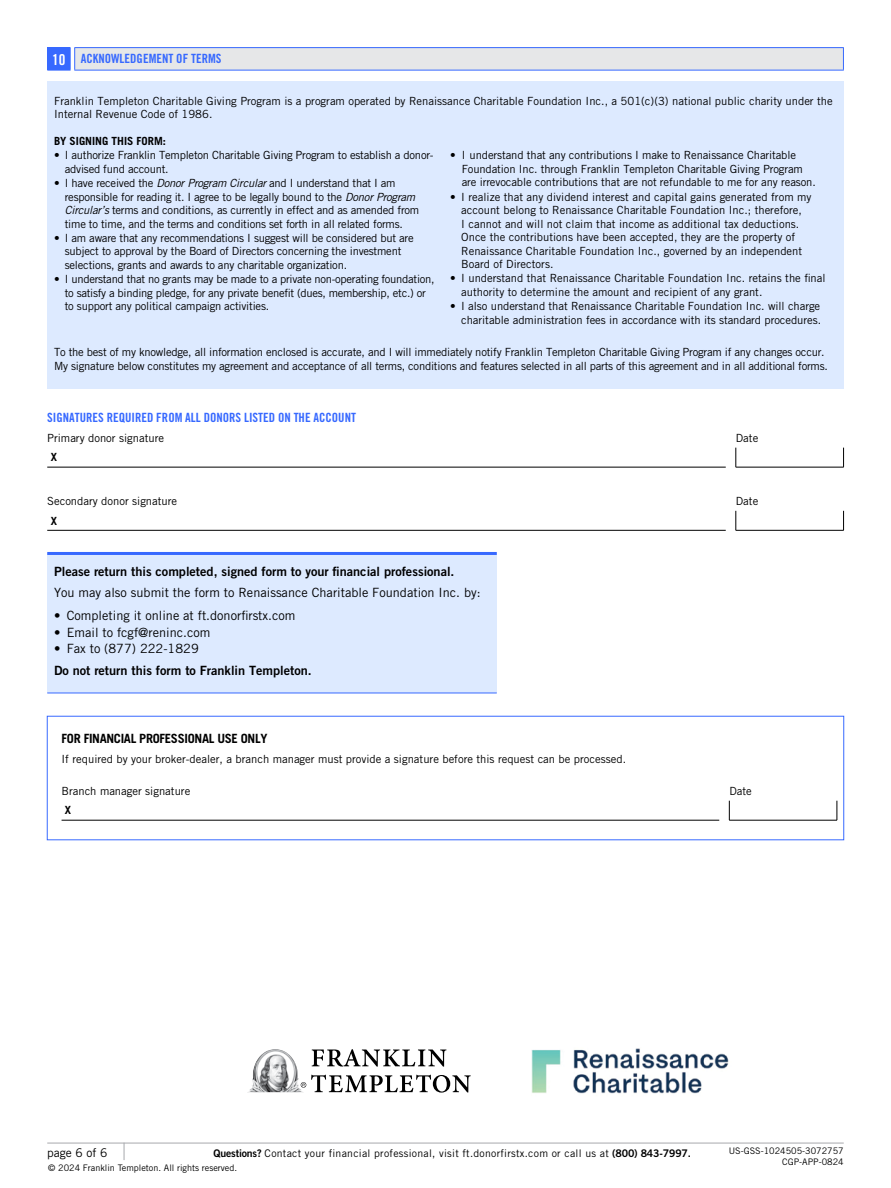
<style>
.page{position:relative;width:891px;height:1188px;background:#fff}
.page>*{position:absolute;margin:0;border:0;box-sizing:border-box;transform-origin:0 0}
.t1{font:12.75px "Trade Gothic LT Pro";color:#000}
.t2{font:12.75px "Trade Gothic LT Pro Bd 2";color:#000}
.t3{font:12.75px "Trade Gothic LT Pro Bd Cn 20";color:#3769ff}
.t4{font:700 12.75px "Trade Gothic LT Pro";letter-spacing:-.025em;color:#000}
.t5{font:12px "Trade Gothic LT Pro";color:#000}
.t6{font:11.25px/13.5px "Trade Gothic LT Pro";letter-spacing:-.01em;color:#000}
.t7{font:700 11.25px "Trade Gothic LT Pro";color:#000}
.t8{font:11.25px "Trade Gothic LT Pro Bd 2";color:#000}
.t9{font:10.5px "Trade Gothic LT Pro";letter-spacing:.025em;color:#000}
.t10{font:9px/10.5px "Trade Gothic LT Pro";color:#000;text-align:right}
.s1{font-size:15px;color:#fff}
.s2{font-style:italic}
.s3{font-family:"Trade Gothic LT Pro Bd 2"}
</style>
<div class="page">
<div style="left:47px;top:81px;width:797px;height:308px;background:#ddeaff"></div>
<hr style="left:47px;top:1143px;width:797px;height:1px;background:#a7a9ac">
<svg style="left:124px;top:1143px;width:1px;height:17px"></svg>
<hr style="left:47px;top:467px;width:679px;height:1px;background:#000">
<svg style="left:736px;top:448px;width:1px;height:19px"></svg>
<svg style="left:843px;top:448px;width:1px;height:19px"></svg>
<hr style="left:736px;top:467px;width:108px;height:1px;background:#000">
<hr style="left:47px;top:530px;width:679px;height:1px;background:#000">
<svg style="left:736px;top:511px;width:1px;height:19px"></svg>
<svg style="left:843px;top:511px;width:1px;height:19px"></svg>
<hr style="left:736px;top:530px;width:108px;height:1px;background:#000">
<div style="left:47px;top:716px;width:797px;height:124px;border:1px solid #3769ff"></div>
<hr style="left:62px;top:820px;width:657px;height:1px;background:#000">
<svg style="left:729px;top:801px;width:1px;height:19px"></svg>
<svg style="left:837px;top:801px;width:1px;height:19px"></svg>
<hr style="left:729px;top:820px;width:108px;height:1px;background:#000">
<div style="left:75px;top:48px;width:768px;height:22px;background:#e6e7e8"></div>
<svg style="left:47px;top:47px;width:28px;height:24px"></svg>
<hr style="left:74px;top:47px;width:770px;height:1px;background:#3769ff">
<svg style="left:843px;top:48px;width:1px;height:22px"></svg>
<hr style="left:74px;top:70px;width:770px;height:1px;background:#3769ff">
<div style="left:47px;top:554px;width:450px;height:139px;background:#ddeaff"></div>
<hr style="left:47px;top:552px;width:450px;height:3px;background:#3769ff">
<svg style="left:312px;top:1049px;width:134px;height:18px"></svg>
<svg style="left:301px;top:1075px;width:170px;height:18px"></svg>
<img style="left:249px;top:1049px;width:55px;height:43px">
<img style="left:531px;top:1048px;width:198px;height:46px">
<hr style="left:47px;top:693px;width:450px;height:1px;background:#3769ff">
<p class="t3" style="left:52px;top:51px;width:171px"><span class="s1">10</span> ACKNOWLEDGEMENT OF TERMS</p>
<p class="t6" style="left:54px;top:94px;width:780px">Franklin Templeton Charitable Giving Program is a program operated by Renaissance Charitable Foundation Inc., a 501(c)(3) national public charity under the<br>Internal Revenue Code of 1986.</p>
<p class="t7" style="left:54px;top:134px;width:113px">BY SIGNING THIS FORM:</p>
<p class="t6" style="left:65px;top:149px;width:370px;text-indent:-11px">• I authorize Franklin Templeton Charitable Giving Program to establish a donor&shy;advised fund account.</p>
<p class="t6" style="left:65px;top:176px;width:356px;text-indent:-11px">• I have received the <span class="s2">Donor Program Circular</span> and I understand that I am responsible for reading it. I agree to be legally bound to the <span class="s2">Donor Program Circular’s</span> terms and conditions, as currently in effect and as amended from time to time, and the terms and conditions set forth in all related forms.</p>
<p class="t6" style="left:65px;top:231px;width:350px;text-indent:-11px">• I am aware that any recommendations I suggest will be considered but are subject to approval by the Board of Directors concerning the investment selections, grants and awards to any charitable organization.</p>
<p class="t6" style="left:65px;top:272px;width:371px;text-indent:-11px">• I understand that no grants may be made to a private non-operating foundation, to satisfy a binding pledge, for any private benefit (dues, membership, etc.) or to support any political campaign activities.</p>
<p class="t6" style="left:462px;top:149px;width:356px;text-indent:-12px">• I understand that any contributions I make to Renaissance Charitable<br>Foundation Inc. through Franklin Templeton Charitable Giving Program are irrevocable contributions that are not refundable to me for any reason.</p>
<p class="t6" style="left:461px;top:190px;width:352px;text-indent:-11px">• I realize that any dividend interest and capital gains generated from my account belong to Renaissance Charitable Foundation Inc.; therefore,<br>I cannot and will not claim that income as additional tax deductions.<br>Once the contributions have been accepted, they are the property of Renaissance Charitable Foundation Inc., governed by an independent Board of Directors.</p>
<p class="t6" style="left:461px;top:272px;width:366px;text-indent:-11px">• I understand that Renaissance Charitable Foundation Inc. retains the final authority to determine the amount and recipient of any grant.</p>
<p class="t6" style="left:450px;top:299px;width:373px;text-align:right">• I also understand that Renaissance Charitable Foundation Inc. will charge charitable administration fees in accordance with its standard procedures.</p>
<p class="t6" style="left:54px;top:345px;width:775px">To the best of my knowledge, all information enclosed is accurate, and I will immediately notify Franklin Templeton Charitable Giving Program if any changes occur.<br>My signature below constitutes my agreement and acceptance of all terms, conditions and features selected in all parts of this agreement and in all additional forms.</p>
<p class="t3" style="left:47px;top:409px;width:310px">SIGNATURES REQUIRED FROM ALL DONORS LISTED ON THE ACCOUNT</p>
<p class="t6" style="left:47px;top:431px;width:118px">Primary donor signature</p>
<p class="t6" style="left:736px;top:431px;width:24px">Date</p>
<p class="t8" style="left:51px;top:450px;width:8px">X</p>
<p class="t6" style="left:47px;top:494px;width:131px">Secondary donor signature</p>
<p class="t6" style="left:736px;top:494px;width:24px">Date</p>
<p class="t8" style="left:51px;top:514px;width:8px">X</p>
<p class="t2" style="left:54px;top:564px;width:402px">Please return this completed, signed form to your financial professional.</p>
<p class="t1" style="left:54px;top:585px;width:428px">You may also submit the form to Renaissance Charitable Foundation Inc. by:</p>
<p class="t1" style="left:54px;top:608px;width:243px">• Completing it online at ft.donorfirstx.com</p>
<p class="t1" style="left:54px;top:625px;width:158px">• Email to fcgf@reninc.com</p>
<p class="t1" style="left:54px;top:641px;width:146px">• Fax to (877) 222-1829</p>
<p class="t2" style="left:54px;top:663px;width:259px">Do not return this form to Franklin Templeton.</p>
<p class="t4" style="left:62px;top:731px;width:207px">FOR FINANCIAL PROFESSIONAL USE ONLY</p>
<p class="t6" style="left:62px;top:753px;width:566px">If required by your broker-dealer, a branch manager must provide a signature before this request can be processed.</p>
<p class="t6" style="left:62px;top:784px;width:130px">Branch manager signature</p>
<p class="t6" style="left:729px;top:784px;width:24px">Date</p>
<p class="t8" style="left:65px;top:803px;width:8px">X</p>
<p class="t5" style="left:47px;top:1145px;width:62px">page 6 of 6</p>
<p class="t9" style="left:214px;top:1146px;width:479px"><span class="s3">Questions?</span> Contact your financial professional, visit ft.donorfirstx.com or call us at <span class="s3">(800) 843-7997.</span></p>
<p class="t10" style="left:48px;top:1163px;width:190px">© 2024 Franklin Templeton. All rights reserved.</p>
<p class="t10" style="left:729px;top:1146px;width:116px">US-GSS-1024505-3072757<br>CGP-APP-0824</p>
</div>
